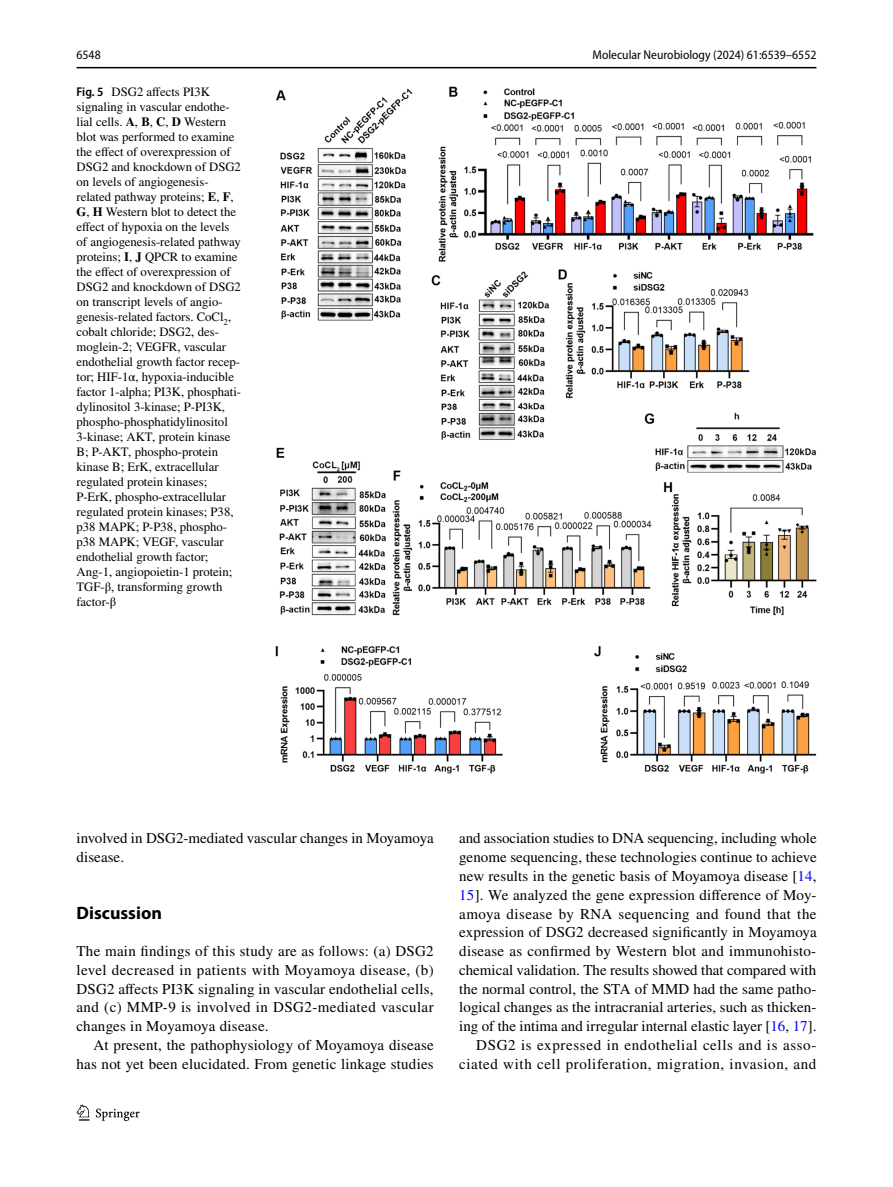
<style>
.page{position:relative;width:893px;height:1187px;background:#fff}
.page>*{position:absolute;margin:0;border:0;box-sizing:border-box;transform-origin:0 0}
.t1{font:700 18px "Myriad Pro";color:#000}
.t2{font:15px/18.8px "STIX";letter-spacing:.01em;color:#000;text-align:right}
.t3{font:12.75px/15px "STIX";color:#000}
.t4{font:semi-condensed 12.75px "Myriad Pro";color:#000}
.s1{font-family:"Myriad Pro";font-weight:600;font-stretch:semi-condensed}
.s2{font-weight:700}
.s3{color:#00f}
</style>
<div class="page">
<hr style="left:77px;top:67px;width:739px;height:1px;background:#000">
<svg style="left:77px;top:1104px;width:12px;height:16px"></svg>
<svg style="left:96px;top:1108px;width:44px;height:12px"></svg>
<img style="left:275px;top:87px;width:541px;height:687px">
<p class="t4" style="left:77px;top:48px;width:26px">6548</p>
<p class="t4" style="left:593px;top:48px;width:225px">Molecular Neurobiology (2024) 61:6539–6552</p>
<p class="t3" style="left:77px;top:85px;width:166px"><span class="s1">Fig. 5</span> DSG2 affects PI3K signaling in vascular endothe&shy;lial cells. <span class="s2">A</span>, <span class="s2">B</span>, <span class="s2">C</span>, <span class="s2">D</span> Western blot was performed to examine the effect of overexpression of<br>DSG2 and knockdown of DSG2 on levels of angiogenesis&shy;related pathway proteins; <span class="s2">E</span>, <span class="s2">F</span>,<br><span class="s2">G</span>, <span class="s2">H</span> Western blot to detect the effect of hypoxia on the levels of angiogenesis-related pathway proteins; <span class="s2">I</span>, <span class="s2">J</span> QPCR to examine the effect of overexpression of<br>DSG2 and knockdown of DSG2 on transcript levels of angio&shy;genesis-related factors. CoCl<sub>2</sub>, cobalt chloride; DSG2, des&shy;moglein-2; VEGFR, vascular endothelial growth factor recep&shy;tor; HIF-1α, hypoxia-inducible factor 1-alpha; PI3K, phosphati&shy;dylinositol 3-kinase; P-PI3K, phospho-phosphatidylinositol<br>3-kinase; AKT, protein kinase<br>B; P-AKT, phospho-protein kinase B; ErK, extracellular regulated protein kinases;<br>P-ErK, phospho-extracellular regulated protein kinases; P38, p38 MAPK; P-P38, phospho&shy;p38 MAPK; VEGF, vascular endothelial growth factor;<br>Ang-1, angiopoietin-1 protein;<br>TGF-β, transforming growth factor-β</p>
<p class="t2" style="left:77px;top:830px;width:359px;text-align:left">involved in DSG2-mediated vascular changes in Moyamoya disease.</p>
<p class="t1" style="left:77px;top:900px;width:87px">Discussion</p>
<p class="t2" style="left:77px;top:942px;width:359px;text-align:justify">The main findings of this study are as follows: (a) DSG2 level decreased in patients with Moyamoya disease, (b)<br>DSG2 affects PI3K signaling in vascular endothelial cells, and (c) MMP-9 is involved in DSG2-mediated vascular changes in Moyamoya disease.</p>
<p class="t2" style="left:77px;top:1036px;width:359px">At present, the pathophysiology of Moyamoya disease has not yet been elucidated. From genetic linkage studies</p>
<p class="t2" style="left:459px;top:830px;width:359px">and association studies to DNA sequencing, including whole genome sequencing, these technologies continue to achieve new results in the genetic basis of Moyamoya disease [<span class="s3">14</span>, <span class="s3">15</span>]. We analyzed the gene expression difference of Moy&shy;amoya disease by RNA sequencing and found that the expression of DSG2 decreased significantly in Moyamoya disease as confirmed by Western blot and immunohisto&shy;chemical validation. The results showed that compared with the normal control, the STA of MMD had the same patho&shy;logical changes as the intracranial arteries, such as thicken&shy;ing of the intima and irregular internal elastic layer [<span class="s3">16</span>, <span class="s3">17</span>].<br>DSG2 is expressed in endothelial cells and is asso&shy;ciated with cell proliferation, migration, invasion, and</p>
</div>
